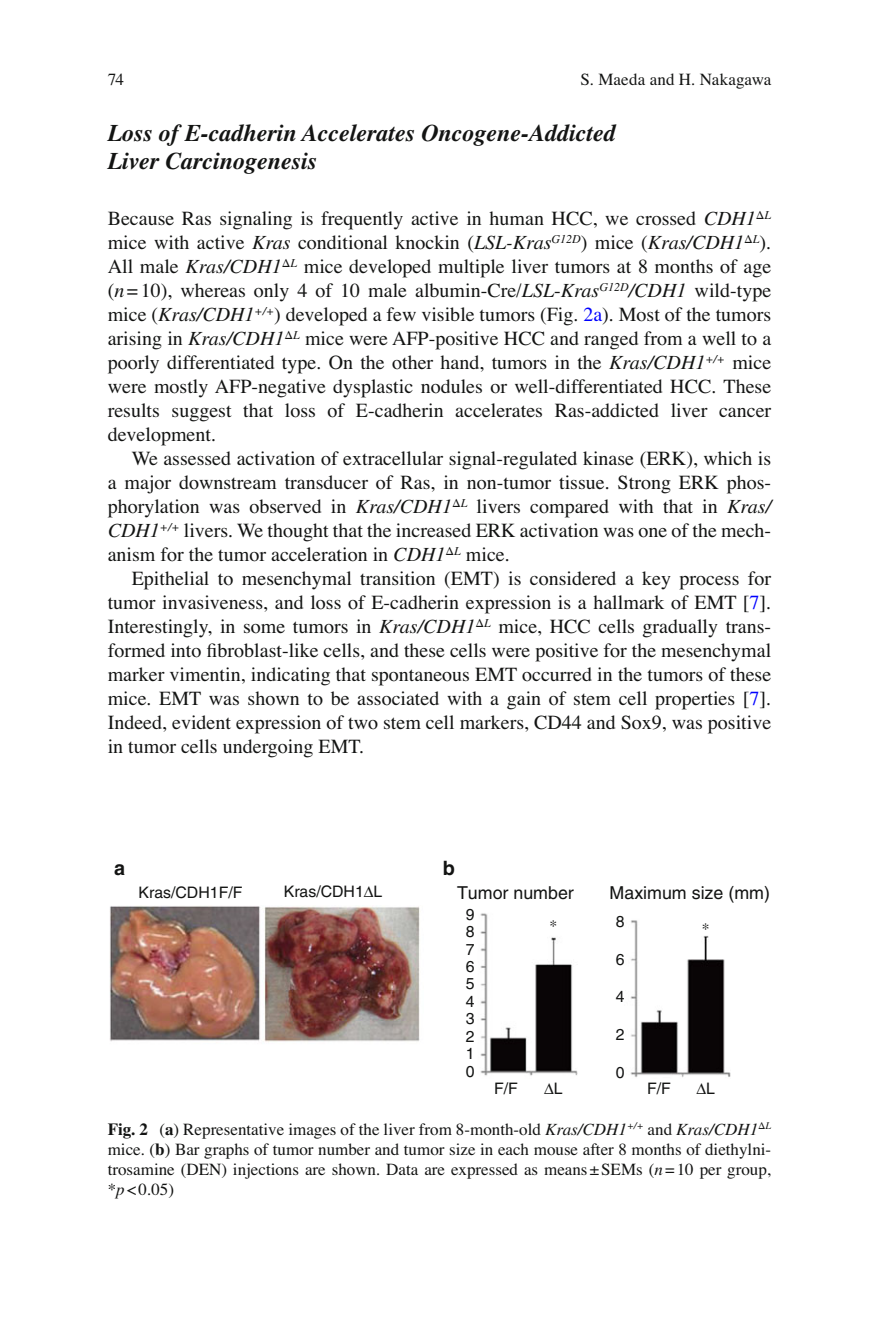
<style>
.page{position:relative;width:879px;height:1333px;background:#fff}
.page>*{position:absolute;margin:0;border:0;box-sizing:border-box;transform-origin:0 0}
.t1{font:italic 700 24px/28px "Qvmrdx Lwqflb Times";color:#131413}
.t2{font:20px/24px "Stmcjb Wqfltk Times";color:#131413;text-align:justify}
.t3{font:700 19.8px "Ycrnfp Jytpkd Helvetica";color:#131413}
.t4{font:17.8px "Pxtklp Xnfmjp Helvetica";color:#131413}
.t5{font:17px/20px "Stmcjb Wqfltk Times";color:#131413;text-align:justify}
.t6{font:15.8px/17.4px "Pxtklp Xnfmjp Helvetica";color:#131413}
.s1{font-family:"Ckvymg Yflxyw Times";font-style:italic}
.s2{color:#00f}
.s3{font-family:"Jmrjtv Dgdnwh Times";font-weight:700}
</style>
<div class="page">
<img style="left:109px;top:905px;width:622px;height:173px">
<svg style="left:550px;top:920px;width:6px;height:6px"></svg>
<svg style="left:702px;top:923px;width:7px;height:7px"></svg>
<p class="t5" style="left:580px;top:71px;width:192px">S. Maeda and H. Nakagawa</p>
<p class="t5" style="left:108px;top:71px;width:18px">74</p>
<p class="t1" style="left:108px;top:121px;width:510px">Loss of E-cadherin Accelerates Oncogene-Addicted<br>Liver Carcinogenesis</p>
<p class="t2" style="left:108px;top:208px;width:665px">Because Ras signaling is frequently active in human HCC, we crossed <span class="s1">CDH1</span><sup>Δ</sup><sup>L </sup>mice with active <span class="s1">Kras</span> conditional knockin ( <span class="s1">LSL-Kras</span><sup>G12D</sup> ) mice ( <span class="s1">Kras/CDH1</span><sup>Δ</sup><sup>L</sup> ).<br>All male <span class="s1">Kras/CDH1</span><sup>Δ</sup><sup>L</sup> mice developed multiple liver tumors at 8 months of age ( <span class="s1">n</span> = 10), whereas only 4 of 10 male albumin-Cre/ <span class="s1">LSL</span> - <span class="s1">Kras</span><sup>G12D</sup><span class="s1">/CDH1</span> wild-type mice ( <span class="s1">Kras/CDH1</span><sup>+/+</sup> ) developed a few visible tumors (Fig. <span class="s2">2a</span> ). Most of the tumors arising in <span class="s1">Kras/CDH1</span><sup>Δ</sup><sup>L</sup> mice were AFP-positive HCC and ranged from a well to a poorly differentiated type. On the other hand, tumors in the <span class="s1">Kras/CDH1</span><sup>+/+</sup> mice were mostly AFP-negative dysplastic nodules or well-differentiated HCC. These results suggest that loss of E-cadherin accelerates Ras-addicted liver cancer development.</p>
<p class="t2" style="left:108px;top:448px;width:665px;text-indent:24px">We assessed activation of extracellular signal-regulated kinase (ERK), which is a major downstream transducer of Ras, in non-tumor tissue. Strong ERK phos&shy;phorylation was observed in <span class="s1">Kras/CDH1</span><sup>Δ</sup><sup>L</sup> livers compared with that in <span class="s1">Kras/ CDH1</span><sup>+/+</sup> livers. We thought that the increased ERK activation was one of the mech&shy;anism for the tumor acceleration in <span class="s1">CDH1</span><sup>Δ</sup><sup>L</sup> mice.</p>
<p class="t2" style="left:108px;top:568px;width:665px;text-indent:24px">Epithelial to mesenchymal transition (EMT) is considered a key process for tumor invasiveness, and loss of E-cadherin expression is a hallmark of EMT [ <span class="s2">7</span> ].<br>Interestingly, in some tumors in <span class="s1">Kras/CDH1</span><sup>Δ</sup><sup>L</sup> mice, HCC cells gradually trans&shy;formed into fibroblast-like cells, and these cells were positive for the mesenchymal marker vimentin, indicating that spontaneous EMT occurred in the tumors of these mice. EMT was shown to be associated with a gain of stem cell properties [ <span class="s2">7</span> ].<br>Indeed, evident expression of two stem cell markers, CD44 and Sox9, was positive in tumor cells undergoing EMT.</p>
<p class="t3" style="left:114px;top:855px;width:13px">a</p>
<p class="t3" style="left:443px;top:855px;width:14px">b</p>
<p class="t6" style="left:139px;top:885px;width:105px">Kras/CDH1F/F</p>
<p class="t6" style="left:284px;top:883px;width:100px">Kras/CDH1 L</p>
<p class="t4" style="left:457px;top:886px;width:118px">Tumor number</p>
<p class="t6" style="left:466px;top:907px;width:10px">9</p>
<p class="t6" style="left:466px;top:924px;width:10px">8</p>
<p class="t4" style="left:609px;top:886px;width:162px">Maximum size (mm)</p>
<p class="t6" style="left:616px;top:913px;width:10px">8</p>
<p class="t6" style="left:466px;top:941px;width:10px">7<br>6</p>
<p class="t6" style="left:616px;top:951px;width:10px">6</p>
<p class="t6" style="left:466px;top:976px;width:10px">5</p>
<p class="t6" style="left:616px;top:989px;width:10px">4</p>
<p class="t6" style="left:466px;top:1011px;width:10px">3</p>
<p class="t6" style="left:466px;top:994px;width:10px">4</p>
<p class="t6" style="left:466px;top:1028px;width:10px">2</p>
<p class="t6" style="left:616px;top:1027px;width:10px">2</p>
<p class="t6" style="left:466px;top:1046px;width:10px">1<br>0</p>
<p class="t6" style="left:494px;top:1081px;width:25px">F/F</p>
<p class="t6" style="left:647px;top:1081px;width:25px">F/F</p>
<p class="t6" style="left:616px;top:1065px;width:10px">0</p>
<p class="t6" style="left:554px;top:1081px;width:10px">L</p>
<p class="t6" style="left:706px;top:1081px;width:10px">L</p>
<p class="t5" style="left:108px;top:1120px;width:665px"><span class="s3">Fig. 2</span> ( <span class="s3">a</span> ) Representative images of the liver from 8-month-old <span class="s1">Kras/CDH1</span><sup>+/+</sup> and <span class="s1">Kras/CDH1</span><sup>Δ</sup><sup>L </sup>mice. ( <span class="s3">b</span> ) Bar graphs of tumor number and tumor size in each mouse after 8 months of diethylni&shy;trosamine (DEN) injections are shown. Data are expressed as means ± SEMs ( <span class="s1">n</span> = 10 per group, * <span class="s1">p</span> &lt; 0.05)</p>
</div>
